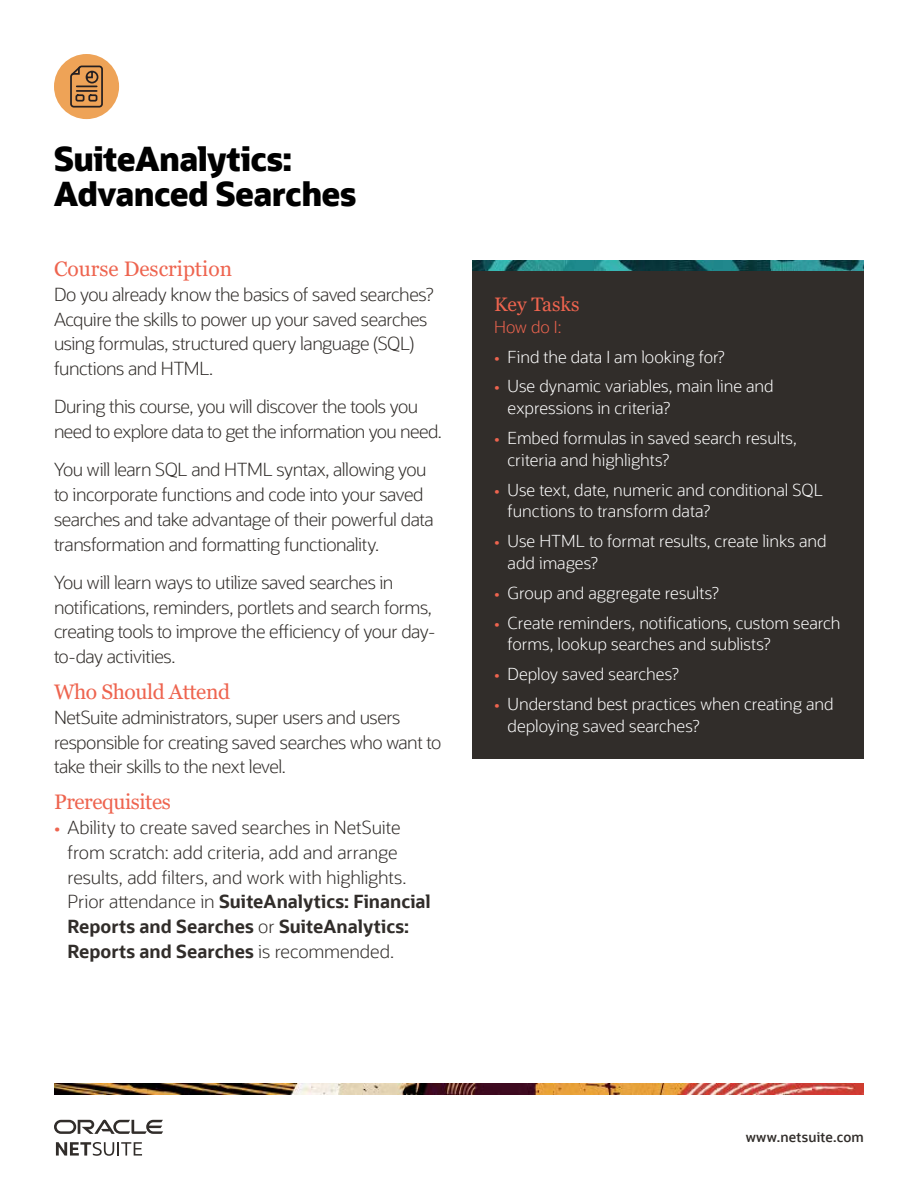
<style>
.page{position:relative;width:918px;height:1188px;background:#fff}
.page>*{position:absolute;margin:0;border:0;box-sizing:border-box;transform-origin:0 0}
.t1{font:800 33px/35.7px "Oracle Sans";letter-spacing:-.02em;color:#000}
.t2{font:21px "Georgia";letter-spacing:-.02em;color:#ee644f}
.t3{font:21px "Georgia";color:#ee644f}
.t4{font:19.5px "Georgia";color:#ee644f}
.t5{font:300 18px/24.8px "Oracle Sans";letter-spacing:-.025em;color:#312d2a}
.t6{font:300 16.5px/21.8px "Oracle Sans";color:#fff}
.t7{font:300 16.5px "Oracle Sans";color:#ee644f}
.t8{font:600 13.5px "Oracle Sans";letter-spacing:.015em;color:#312d2a}
.s1{font-weight:400;color:#ee644f}
.s2{font-weight:700}
</style>
<div class="page">
<img style="left:54px;top:1084px;width:810px;height:10px">
<div style="left:54px;top:54px;width:65px;height:65px;background:#eea357;border-radius:50%"></div>
<svg style="left:70px;top:65px;width:33px;height:43px"></svg>
<div style="left:472px;top:269px;width:392px;height:490px;background:#312d2a"></div>
<img style="left:472px;top:260px;width:392px;height:10px">
<svg style="left:56px;top:1142px;width:86px;height:14px"></svg>
<svg style="left:54px;top:1120px;width:109px;height:14px"></svg>
<h1 class="t1" style="left:54px;top:141px;width:304px">SuiteAnalytics:<br>Advanced Searches</h1>
<p class="t3" style="left:54px;top:256px;width:180px">Course Description</p>
<p class="t5" style="left:54px;top:282px;width:381px">Do you already know the basics of saved searches?<br>Acquire the skills to power up your saved searches using formulas, structured query language (SQL) functions and HTML.</p>
<p class="t5" style="left:54px;top:395px;width:389px">During this course, you will discover the tools you need to explore data to get the information you need.</p>
<p class="t5" style="left:54px;top:458px;width:381px">You will learn SQL and HTML syntax, allowing you to incorporate functions and code into your saved searches and take advantage of their powerful data transformation and formatting functionality.</p>
<p class="t5" style="left:54px;top:570px;width:383px">You will learn ways to utilize saved searches in notifications, reminders, portlets and search forms, creating tools to improve the efficiency of your day&shy;to-day activities.</p>
<p class="t2" style="left:54px;top:679px;width:178px">Who Should Attend</p>
<p class="t5" style="left:54px;top:705px;width:389px">NetSuite administrators, super users and users responsible for creating saved searches who want to take their skills to the next level.</p>
<p class="t2" style="left:54px;top:789px;width:118px">Prerequisites</p>
<p class="t5" style="left:68px;top:815px;width:365px;text-indent:-14px"><span class="s1">•</span> Ability to create saved searches in NetSuite from scratch: add criteria, add and arrange results, add filters, and work with highlights.<br>Prior attendance in <span class="s2">SuiteAnalytics: Financial Reports and Searches</span> or <span class="s2">SuiteAnalytics:<br>Reports and Searches</span> is recommended.</p>
<p class="t4" style="left:494px;top:292px;width:87px">Key Tasks</p>
<p class="t7" style="left:494px;top:317px;width:69px">How do I:</p>
<p class="t6" style="left:494px;top:346px;width:232px"><span class="s1">•</span> Find the data I am looking for?</p>
<p class="t6" style="left:508px;top:376px;width:268px;text-indent:-13px"><span class="s1">•</span> Use dynamic variables, main line and expressions in criteria?</p>
<p class="t6" style="left:508px;top:427px;width:291px;text-indent:-13px"><span class="s1">•</span> Embed formulas in saved search results, criteria and highlights?</p>
<p class="t6" style="left:508px;top:479px;width:317px;text-indent:-13px"><span class="s1">•</span> Use text, date, numeric and conditional SQL functions to transform data?</p>
<p class="t6" style="left:508px;top:531px;width:321px;text-indent:-13px"><span class="s1">•</span> Use HTML to format results, create links and add images?</p>
<p class="t6" style="left:494px;top:582px;width:226px"><span class="s1">•</span> Group and aggregate results?</p>
<p class="t6" style="left:508px;top:612px;width:335px;text-indent:-13px"><span class="s1">•</span> Create reminders, notifications, custom search forms, lookup searches and sublists?</p>
<p class="t6" style="left:494px;top:664px;width:187px"><span class="s1">•</span> Deploy saved searches?</p>
<p class="t6" style="left:508px;top:693px;width:328px;text-indent:-13px"><span class="s1">•</span> Understand best practices when creating and deploying saved searches?</p>
<p class="t8" style="left:746px;top:1129px;width:120px">www.netsuite.com</p>
</div>
